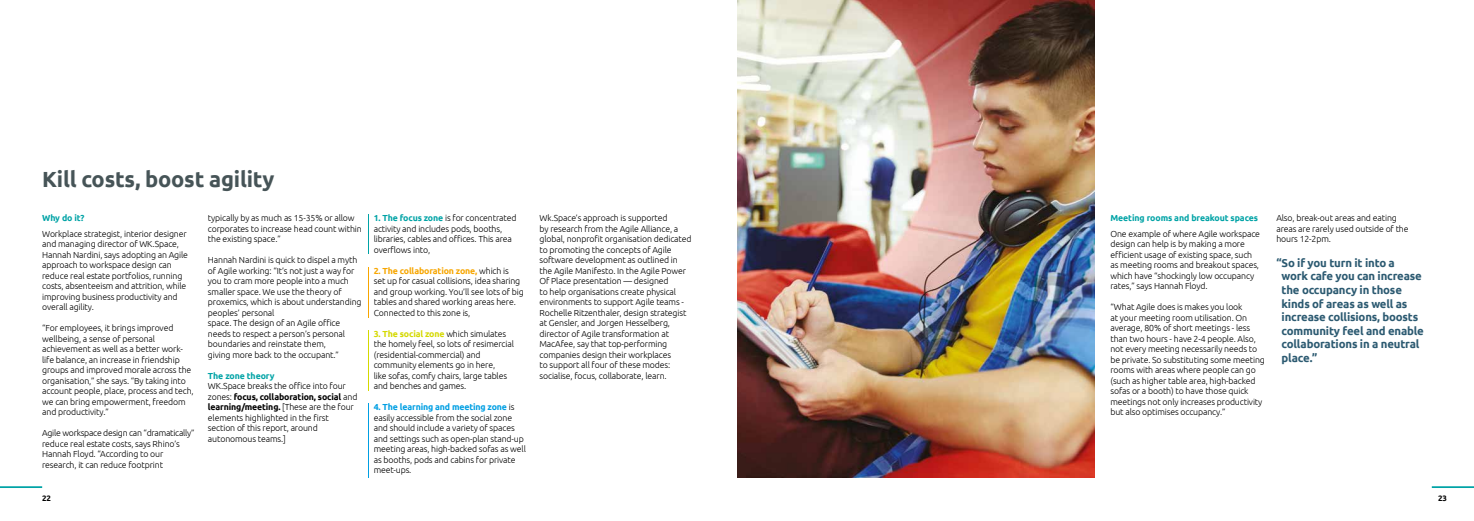
<style>
.page{position:relative;width:1474px;height:521px;background:#fff}
.page>*{position:absolute;margin:0;border:0;box-sizing:border-box;transform-origin:0 0}
.t1{font:700 21.88px "Ubuntu";letter-spacing:-.01em;color:#465457}
.t2{font:700 11.38px/13.7px "Ubuntu";letter-spacing:-.015em;color:#2c5a71}
.t3{font:300 8.75px/10.5px "Ubuntu";letter-spacing:-.015em;color:#000}
.t4{font:700 8.75px "Ubuntu";letter-spacing:-.01em;color:#00a3a6}
.t5{font:700 7.88px "Ubuntu";color:#000}
.s1{font-weight:700}
.s2{font-weight:700;color:#00a3a6}
.s3{font-weight:700;color:#f7a600}
.s4{font-weight:700;color:#d5d900}
.s5{font-weight:700;color:#009fe3}
</style>
<div class="page">
<hr style="left:1431px;top:486px;width:42px;height:2px;background:#00a3a6">
<hr style="left:0;top:486px;width:42px;height:2px;background:#00a3a6">
<img style="left:737px;top:0;width:357px;height:477px">
<hr style="left:368px;top:215px;width:1px;height:39px;background:#00a3a6">
<hr style="left:368px;top:267px;width:1px;height:50px;background:#f7a600">
<hr style="left:368px;top:330px;width:1px;height:60px;background:#d5d900">
<hr style="left:368px;top:403px;width:1px;height:74px;background:#009fe3">
<h1 class="t1" style="left:42px;top:166px;width:234px">Kill costs, boost agility</h1>
<p class="t4" style="left:42px;top:213px;width:44px">Why do it?</p>
<p class="t3" style="left:42px;top:228px;width:147px">Workplace strategist, interior designer and managing director of WK.Space, Hannah Nardini, says adopting an Agile approach to workspace design can reduce real estate portfolios, running costs, absenteeism and attrition, while improving business productivity and overall agility.</p>
<p class="t3" style="left:42px;top:323px;width:153px">“For employees, it brings improved wellbeing, a sense of personal achievement as well as a better work&shy;life balance, an increase in friendship groups and improved morale across the organisation,” she says. “By taking into account people, place, process and tech, we can bring empowerment, freedom and productivity.”</p>
<p class="t3" style="left:42px;top:428px;width:154px">Agile workspace design can “dramatically” reduce real estate costs, says Rhino’s Hannah Floyd. “According to our research, it can reduce footprint</p>
<p class="t3" style="left:208px;top:213px;width:155px">typically by as much as 15-35% or allow corporates to increase head count within the existing space.”</p>
<p class="t3" style="left:208px;top:255px;width:155px">Hannah Nardini is quick to dispel a myth of Agile working: “It’s not just a way for you to cram more people into a much smaller space. We use the theory of proxemics, which is about understanding peoples’ personal<br>space. The design of an Agile office needs to respect a person’s personal boundaries and reinstate them,<br>giving more back to the occupant.”</p>
<p class="t4" style="left:208px;top:370px;width:68px">The zone theory</p>
<p class="t3" style="left:208px;top:381px;width:151px">WK.Space breaks the office into four zones: <span class="s1">focus, collaboration, social</span> and <span class="s1">learning/meeting.</span> [These are the four elements highlighted in the first section of this report, around autonomous teams.]</p>
<p class="t3" style="left:374px;top:213px;width:144px"><span class="s2">1. The focus zone</span> is for concentrated activity and includes pods, booths, libraries, cables and offices. This area overflows into,</p>
<p class="t3" style="left:374px;top:265px;width:151px"><span class="s3">2. The collaboration zone,</span> which is<br>set up for casual collisions, idea sharing and group working. You’ll see lots of big tables and shared working areas here.<br>Connected to this zone is,</p>
<p class="t3" style="left:374px;top:328px;width:142px"><span class="s4">3. The social zone</span> which simulates the homely feel, so lots of resimercial (residential-commercial) and community elements go in here,<br>like sofas, comfy chairs, large tables and benches and games.</p>
<p class="t3" style="left:374px;top:402px;width:154px"><span class="s5">4. The learning and meeting zone</span> is easily accessible from the social zone and should include a variety of spaces and settings such as open-plan stand-up meeting areas, high-backed sofas as well as booths, pods and cabins for private meet-ups.</p>
<p class="t3" style="left:539px;top:213px;width:153px">Wk.Space’s approach is supported<br>by research from the Agile Alliance, a global, nonprofit organisation dedicated to promoting the concepts of Agile software development as outlined in the Agile Manifesto. In the Agile Power Of Place presentation — designed<br>to help organisations create physical environments to support Agile teams - Rochelle Ritzenthaler, design strategist at Gensler, and Jorgen Hesselberg, director of Agile transformation at MacAfee, say that top-performing companies design their workplaces<br>to support all four of these modes: socialise, focus, collaborate, learn.</p>
<p class="t4" style="left:1110px;top:213px;width:149px">Meeting rooms and breakout spaces</p>
<p class="t3" style="left:1110px;top:228px;width:151px">One example of where Agile workspace design can help is by making a more efficient usage of existing space, such as meeting rooms and breakout spaces, which have “shockingly low occupancy rates,” says Hannah Floyd.</p>
<p class="t3" style="left:1110px;top:302px;width:156px">“What Agile does is makes you look<br>at your meeting room utilisation. On average, 80% of short meetings - less than two hours - have 2-4 people. Also, not every meeting necessarily needs to be private. So substituting some meeting rooms with areas where people can go (such as higher table area, high-backed sofas or a booth) to have those quick meetings not only increases productivity but also optimises occupancy.”</p>
<p class="t3" style="left:1276px;top:213px;width:134px">Also, break-out areas and eating areas are rarely used outside of the hours 12-2pm.</p>
<h2 class="t2" style="left:1281px;top:255px;width:144px;text-indent:-5px">“So if you turn it into a work cafe you can increase the occupancy in those kinds of areas as well as increase collisions, boosts community feel and enable collaborations in a neutral place.”</h2>
<p class="t5" style="left:42px;top:493px;width:10px">22</p>
<p class="t5" style="left:1437px;top:493px;width:10px">23</p>
</div>
